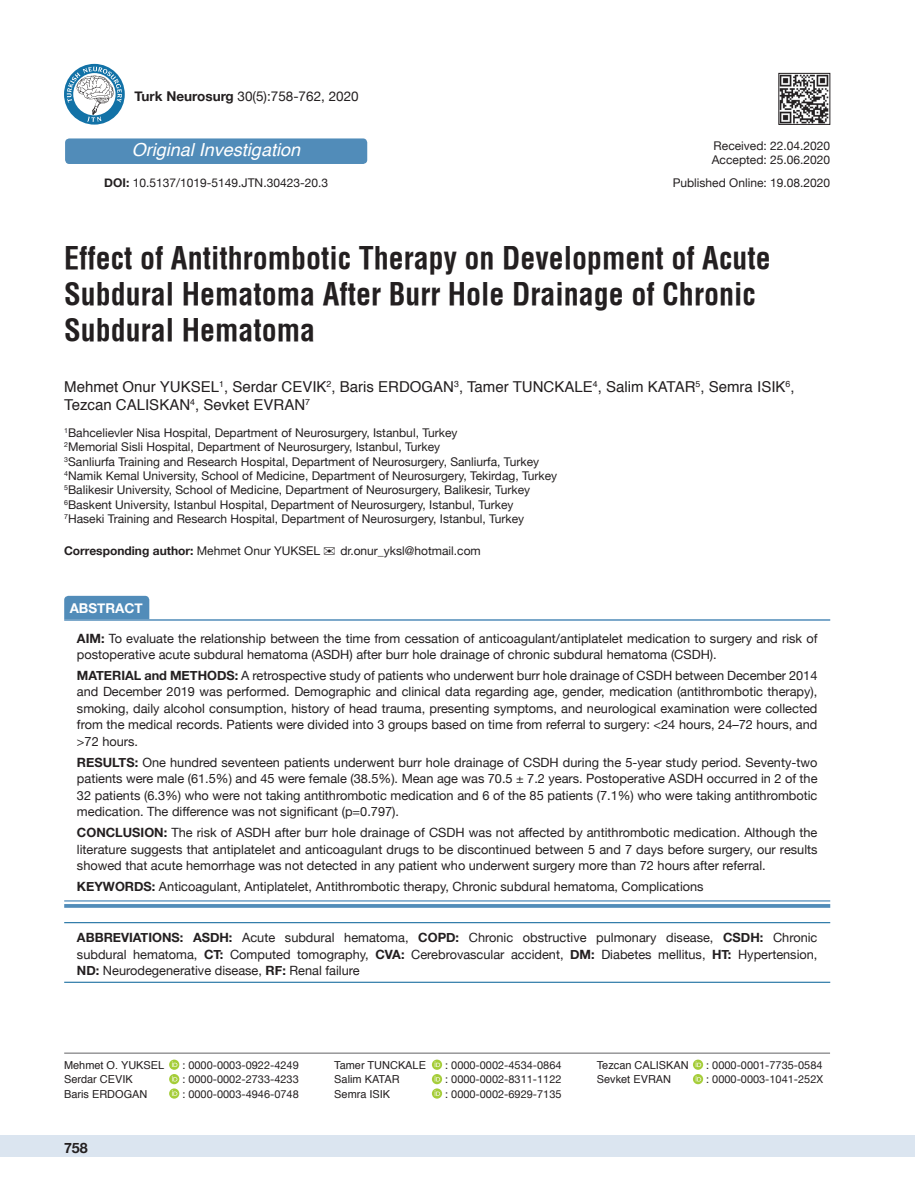
<style>
.page{position:relative;width:915px;height:1191px;background:#fff}
.page>*{position:absolute;margin:0;border:0;box-sizing:border-box;transform-origin:0 0}
.t1{font:700 30px/36px "Helvetica Condens";color:#231f20}
.t2{font:italic 18px "Helvetica";color:#fff}
.t3{font:15px/18px "Helvetica";color:#231f20}
.t4{font:700 14.25px "Helvetica Neue";color:#231f20}
.t5{font:13.5px "Helvetica Neue";color:#231f20}
.t6{font:700 13.5px "Helvetica Neue";color:#fff}
.t7{font:12.75px/16.5px "Helvetica Neue";color:#231f20;text-align:justify}
.t8{font:12px/14.4px "Helvetica Neue";color:#231f20}
.t9{font:10.95px "Helvetica Neue";color:#231f20}
.t10{font:10.95px "Helvetica";color:#231f20}
.s1{font-weight:700}
</style>
<div class="page">
<div style="left:0;top:1135px;width:914px;height:22px;background:#dbe5f0"></div>
<svg style="left:64px;top:64px;width:61px;height:61px"></svg>
<svg style="left:67px;top:67px;width:55px;height:55px"></svg>
<div style="left:65px;top:138px;width:302px;height:26px;background:#518cb9;border-radius:4px"></div>
<img style="left:780px;top:75px;width:47px;height:48px">
<div style="left:778px;top:73px;width:51px;height:52px;border:1px solid #231f20"></div>
<hr style="left:64px;top:1052px;width:765px;height:1px;background:#636366">
<div style="left:64px;top:596px;width:85px;height:23px;background:#518cb9"></div>
<svg style="left:64px;top:901px;width:766px;height:1px"></svg>
<hr style="left:64px;top:619px;width:766px;height:2px;background:#518cb9">
<hr style="left:64px;top:900px;width:766px;height:1px;background:#518cb9">
<hr style="left:64px;top:904px;width:766px;height:3px;background:#518cb9">
<hr style="left:64px;top:922px;width:766px;height:1px;background:#005d95">
<hr style="left:64px;top:982px;width:766px;height:1px;background:#005d95">
<svg style="left:692px;top:1059px;width:11px;height:10px"></svg>
<svg style="left:695px;top:1061px;width:6px;height:6px"></svg>
<svg style="left:692px;top:1074px;width:11px;height:10px"></svg>
<svg style="left:695px;top:1075px;width:6px;height:6px"></svg>
<svg style="left:169px;top:1059px;width:10px;height:10px"></svg>
<svg style="left:172px;top:1061px;width:5px;height:6px"></svg>
<svg style="left:169px;top:1074px;width:10px;height:10px"></svg>
<svg style="left:172px;top:1075px;width:5px;height:6px"></svg>
<svg style="left:169px;top:1088px;width:10px;height:10px"></svg>
<svg style="left:172px;top:1090px;width:5px;height:5px"></svg>
<svg style="left:432px;top:1059px;width:10px;height:10px"></svg>
<svg style="left:434px;top:1061px;width:6px;height:6px"></svg>
<svg style="left:432px;top:1074px;width:10px;height:10px"></svg>
<svg style="left:434px;top:1075px;width:6px;height:6px"></svg>
<svg style="left:432px;top:1088px;width:10px;height:10px"></svg>
<svg style="left:434px;top:1090px;width:6px;height:5px"></svg>
<p class="t5" style="left:134px;top:86px;width:225px"><span class="s1">Turk Neurosurg</span> 30(5):758-762, 2020</p>
<h2 class="t2" style="left:132px;top:136px;width:170px">Original Investigation</h2>
<p class="t8" style="left:711px;top:139px;width:120px">Received: 22.04.2020<br>Accepted: 25.06.2020</p>
<p class="t8" style="left:104px;top:177px;width:225px"><span class="s1">DOI:</span> 10.5137/1019-5149.JTN.30423-20.3</p>
<p class="t8" style="left:672px;top:176px;width:159px">Published Online: 19.08.2020</p>
<h1 class="t1" style="left:64px;top:240px;width:707px">Effect of Antithrombotic Therapy on Development of Acute<br>Subdural Hematoma After Burr Hole Drainage of Chronic<br>Subdural Hematoma</h1>
<p class="t3" style="left:64px;top:378px;width:731px">Mehmet Onur YUKSEL<sup>1</sup>, Serdar CEVIK<sup>2</sup>, Baris ERDOGAN<sup>3</sup>, Tamer TUNCKALE<sup>4</sup>, Salim KATAR<sup>5</sup>, Semra ISIK<sup>6</sup>,<br>Tezcan CALISKAN<sup>4</sup>, Sevket EVRAN<sup>7</sup></p>
<p class="t8" style="left:64px;top:426px;width:494px"><sup>1</sup>Bahcelievler Nisa Hospital, Department of Neurosurgery, Istanbul, Turkey<br><sup>2</sup>Memorial Sisli Hospital, Department of Neurosurgery, Istanbul, Turkey<br><sup>3</sup>Sanliurfa Training and Research Hospital, Department of Neurosurgery, Sanliurfa, Turkey <sup>4</sup>Namik Kemal University, School of Medicine, Department of Neurosurgery, Tekirdag, Turkey <sup>5</sup>Balikesir University, School of Medicine, Department of Neurosurgery, Balikesir, Turkey <sup>6</sup>Baskent University, Istanbul Hospital, Department of Neurosurgery, Istanbul, Turkey<br><sup>7</sup>Haseki Training and Research Hospital, Department of Neurosurgery, Istanbul, Turkey</p>
<p class="t8" style="left:64px;top:544px;width:418px"><span class="s1">Corresponding author:</span> Mehmet Onur YUKSEL dr.onur_yksl@hotmail.com</p>
<p class="t6" style="left:70px;top:597px;width:75px">ABSTRACT</p>
<p class="t7" style="left:77px;top:630px;width:741px"><span class="s1">AIM:</span> To evaluate the relationship between the time from cessation of anticoagulant/antiplatelet medication to surgery and risk of postoperative acute subdural hematoma (ASDH) after burr hole drainage of chronic subdural hematoma (CSDH).</p>
<p class="t7" style="left:77px;top:668px;width:741px"><span class="s1">MATERIAL and METHODS:</span> A retrospective study of patients who underwent burr hole drainage of CSDH between December 2014 and December 2019 was performed. Demographic and clinical data regarding age, gender, medication (antithrombotic therapy), smoking, daily alcohol consumption, history of head trauma, presenting symptoms, and neurological examination were collected from the medical records. Patients were divided into 3 groups based on time from referral to surgery: &lt;24 hours, 24–72 hours, and &gt;72 hours.</p>
<p class="t7" style="left:77px;top:754px;width:741px"><span class="s1">RESULTS:</span> One hundred seventeen patients underwent burr hole drainage of CSDH during the 5-year study period. Seventy-two patients were male (61.5%) and 45 were female (38.5%). Mean age was 70.5 ± 7.2 years. Postoperative ASDH occurred in 2 of the 32 patients (6.3%) who were not taking antithrombotic medication and 6 of the 85 patients (7.1%) who were taking antithrombotic medication. The difference was not significant (p=0.797).</p>
<p class="t7" style="left:77px;top:825px;width:741px"><span class="s1">CONCLUSION:</span> The risk of ASDH after burr hole drainage of CSDH was not affected by antithrombotic medication. Although the literature suggests that antiplatelet and anticoagulant drugs to be discontinued between 5 and 7 days before surgery, our results showed that acute hemorrhage was not detected in any patient who underwent surgery more than 72 hours after referral.</p>
<p class="t7" style="left:77px;top:878px;width:628px"><span class="s1">KEYWORDS:</span> Anticoagulant, Antiplatelet, Antithrombotic therapy, Chronic subdural hematoma, Complications</p>
<p class="t7" style="left:77px;top:930px;width:741px"><span class="s1">ABBREVIATIONS: ASDH:</span> Acute subdural hematoma, <span class="s1">COPD:</span> Chronic obstructive pulmonary disease, <span class="s1">CSDH:</span> Chronic subdural hematoma, <span class="s1">CT:</span> Computed tomography, <span class="s1">CVA:</span> Cerebrovascular accident, <span class="s1">DM:</span> Diabetes mellitus, <span class="s1">HT:</span> Hypertension, <span class="s1">ND:</span> Neurodegenerative disease, <span class="s1">RF:</span> Renal failure</p>
<p class="t10" style="left:64px;top:1056px;width:102px">Mehmet O. YUKSEL</p>
<p class="t9" style="left:182px;top:1057px;width:118px">: 0000-0003-0922-4249</p>
<p class="t10" style="left:64px;top:1071px;width:70px">Serdar CEVIK</p>
<p class="t9" style="left:182px;top:1071px;width:118px">: 0000-0002-2733-4233</p>
<p class="t10" style="left:64px;top:1085px;width:85px">Baris ERDOGAN</p>
<p class="t9" style="left:182px;top:1086px;width:118px">: 0000-0003-4946-0748</p>
<p class="t4" style="left:64px;top:1137px;width:25px">758</p>
<p class="t10" style="left:334px;top:1056px;width:93px">Tamer TUNCKALE</p>
<p class="t9" style="left:445px;top:1057px;width:118px">: 0000-0002-4534-0864</p>
<p class="t10" style="left:334px;top:1071px;width:67px">Salim KATAR</p>
<p class="t9" style="left:445px;top:1071px;width:118px">: 0000-0002-8311-1122</p>
<p class="t10" style="left:334px;top:1085px;width:57px">Semra ISIK</p>
<p class="t9" style="left:445px;top:1086px;width:118px">: 0000-0002-6929-7135</p>
<p class="t10" style="left:596px;top:1056px;width:93px">Tezcan CALISKAN</p>
<p class="t9" style="left:706px;top:1057px;width:118px">: 0000-0001-7735-0584</p>
<p class="t10" style="left:596px;top:1071px;width:76px">Sevket EVRAN</p>
<p class="t9" style="left:706px;top:1071px;width:118px">: 0000-0003-1041-252X</p>
</div>
